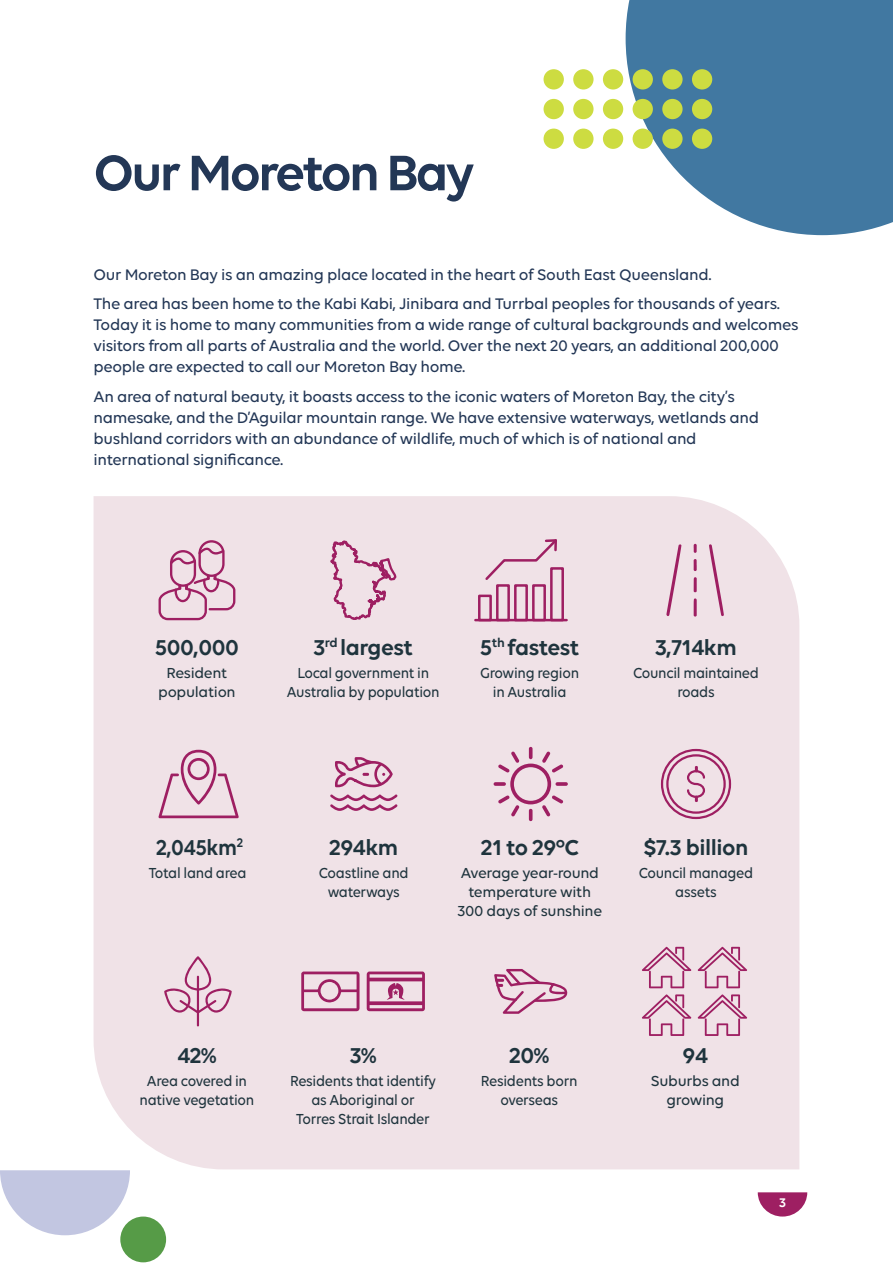
<style>
.page{position:relative;width:893px;height:1263px;background:#fff}
.page>*{position:absolute;margin:0;border:0;box-sizing:border-box;transform-origin:0 0}
.t1{font:600 53.7px "Volte";letter-spacing:-.05em;color:#233756}
.Body{font:600 23.1px "Volte";letter-spacing:-.02em;color:#1f343d}
.Body-2{font:600 23.1px "Volte";letter-spacing:-.02em;color:#1f343d;scale:.93 1}
.Body-3{font:500 16.5px/21px "Volte";letter-spacing:-.02em;color:#233756}
.Body-4{font:500 15.6px/18.8px "Volte";letter-spacing:-.02em;color:#1f343d;text-align:center;scale:.93 1}
.Body-5{font:500 15.6px/18.8px "Volte";letter-spacing:-.02em;color:#1f343d;text-align:center}
.t2{font:600 13.5px "Volte";color:#fff}
</style>
<div class="page">
<svg style="left:758px;top:1192px;width:49px;height:24px"></svg>
<div style="left:94px;top:496px;width:705px;height:673px;background:#f0e2e7"></div>
<svg style="left:626px;top:0;width:267px;height:235px;background:#5b8aad"></svg>
<div style="left:692px;top:129px;width:20px;height:20px;background:#cddc41;border-radius:50%"></div>
<div style="left:692px;top:99px;width:20px;height:20px;background:#cddc41;border-radius:50%"></div>
<div style="left:692px;top:69px;width:20px;height:21px;background:#cddc41;border-radius:50%"></div>
<div style="left:662px;top:129px;width:21px;height:20px;background:#cddc41;border-radius:50%"></div>
<div style="left:662px;top:99px;width:21px;height:20px;background:#cddc41;border-radius:50%"></div>
<div style="left:662px;top:69px;width:21px;height:21px;background:#cddc41;border-radius:50%"></div>
<div style="left:633px;top:129px;width:20px;height:20px;background:#cddc41;border-radius:50%"></div>
<div style="left:633px;top:99px;width:20px;height:20px;background:#cddc41;border-radius:50%"></div>
<div style="left:633px;top:69px;width:20px;height:21px;background:#cddc41;border-radius:50%"></div>
<div style="left:603px;top:129px;width:20px;height:20px;background:#cddc41;border-radius:50%"></div>
<div style="left:603px;top:99px;width:20px;height:20px;background:#cddc41;border-radius:50%"></div>
<div style="left:603px;top:69px;width:20px;height:21px;background:#cddc41;border-radius:50%"></div>
<div style="left:573px;top:129px;width:20px;height:20px;background:#cddc41;border-radius:50%"></div>
<div style="left:573px;top:99px;width:20px;height:20px;background:#cddc41;border-radius:50%"></div>
<div style="left:573px;top:69px;width:20px;height:21px;background:#cddc41;border-radius:50%"></div>
<div style="left:544px;top:129px;width:20px;height:20px;background:#cddc41;border-radius:50%"></div>
<div style="left:544px;top:99px;width:20px;height:20px;background:#cddc41;border-radius:50%"></div>
<div style="left:544px;top:69px;width:20px;height:21px;background:#cddc41;border-radius:50%"></div>
<svg style="left:159px;top:540px;width:76px;height:80px;background:#e0bccd"></svg>
<svg style="left:329px;top:531px;width:81px;height:124px;background:#e8d0db"></svg>
<hr style="left:475px;top:619px;width:92px;height:2px;background:#9e1f62">
<div style="left:478px;top:595px;width:14px;height:26px;border:3px solid #9e1f62"></div>
<div style="left:496px;top:584px;width:14px;height:37px;border:3px solid #9e1f62"></div>
<div style="left:514px;top:584px;width:14px;height:37px;border:3px solid #9e1f62"></div>
<div style="left:532px;top:584px;width:14px;height:37px;border:3px solid #9e1f62"></div>
<div style="left:550px;top:567px;width:14px;height:54px;border:3px solid #9e1f62"></div>
<svg style="left:483px;top:537px;width:76px;height:45px;background:#e8cfda"></svg>
<svg style="left:666px;top:544px;width:15px;height:72px"></svg>
<svg style="left:709px;top:544px;width:15px;height:72px"></svg>
<svg style="left:694px;top:577px;width:3px;height:40px"></svg>
<svg style="left:694px;top:559px;width:3px;height:12px"></svg>
<svg style="left:694px;top:544px;width:3px;height:9px"></svg>
<svg style="left:330px;top:794px;width:68px;height:17px"></svg>
<svg style="left:335px;top:757px;width:58px;height:30px;background:#d5a4bc"></svg>
<svg style="left:158px;top:750px;width:81px;height:68px;background:#e1bece"></svg>
<svg style="left:493px;top:747px;width:75px;height:74px;background:#e2c1d0"></svg>
<svg style="left:661px;top:749px;width:70px;height:70px;background:#deb7ca"></svg>
<svg style="left:642px;top:994px;width:49px;height:42px;background:#deb8ca"></svg>
<svg style="left:698px;top:994px;width:49px;height:42px;background:#deb8ca"></svg>
<svg style="left:642px;top:947px;width:49px;height:41px;background:#deb8ca"></svg>
<svg style="left:698px;top:947px;width:49px;height:41px;background:#deb8ca"></svg>
<svg style="left:494px;top:969px;width:73px;height:45px;background:#ddb5c8"></svg>
<svg style="left:301px;top:971px;width:59px;height:40px;background:#d5a2bb"></svg>
<svg style="left:367px;top:971px;width:58px;height:40px;background:#ca89aa"></svg>
<svg style="left:164px;top:956px;width:68px;height:57px;background:#e3c3d2"></svg>
<hr style="left:197px;top:976px;width:2px;height:50px;background:#9e1f62">
<div style="left:120px;top:1216px;width:46px;height:46px;background:#569b47;border-radius:50%"></div>
<svg style="left:0;top:1170px;width:130px;height:65px"></svg>
<h1 class="t1" style="left:94px;top:141px;width:383px">Our Moreton Bay</h1>
<p class="Body-3" style="left:94px;top:263px;width:620px">Our Moreton Bay is an amazing place located in the heart of South East Queensland.</p>
<p class="Body-3" style="left:94px;top:293px;width:706px">The area has been home to the Kabi Kabi, Jinibara and Turrbal peoples for thousands of years.<br>Today it is home to many communities from a wide range of cultural backgrounds and welcomes visitors from all parts of Australia and the world. Over the next 20 years, an additional 200,000 people are expected to call our Moreton Bay home.</p>
<p class="Body-3" style="left:94px;top:385px;width:667px">An area of natural beauty, it boasts access to the iconic waters of Moreton Bay, the city’s namesake, and the D’Aguilar mountain range. We have extensive waterways, wetlands and bushland corridors with an abundance of wildlife, much of which is of national and international significance.</p>
<p class="Body" style="left:155px;top:634px;width:86px">500,000</p>
<p class="Body-5" style="left:158px;top:663px;width:79px">Resident population</p>
<p class="Body" style="left:313px;top:634px;width:101px">3<sup>rd</sup> largest</p>
<p class="Body-4" style="left:287px;top:663px;width:166px">Local government in<br>Australia by population</p>
<p class="Body" style="left:480px;top:634px;width:101px">5<sup>th</sup> fastest</p>
<p class="Body-4" style="left:480px;top:663px;width:108px">Growing region in Australia</p>
<p class="Body" style="left:655px;top:634px;width:83px">3,714km</p>
<p class="Body-4" style="left:633px;top:663px;width:137px">Council maintained roads</p>
<p class="Body-2" style="left:156px;top:834px;width:95px">2,045km<sup>2</sup></p>
<p class="Body-4" style="left:149px;top:863px;width:107px">Total land area</p>
<p class="Body" style="left:329px;top:834px;width:71px">294km</p>
<p class="Body-4" style="left:319px;top:863px;width:98px">Coastline and waterways</p>
<p class="Body" style="left:481px;top:834px;width:100px">21 to 29°C</p>
<p class="Body-5" style="left:458px;top:863px;width:146px">Average year-round temperature with<br>300 days of sunshine</p>
<p class="Body" style="left:644px;top:834px;width:106px">$7.3 billion</p>
<p class="Body-4" style="left:639px;top:863px;width:125px">Council managed assets</p>
<p class="Body" style="left:177px;top:1042px;width:41px">42%</p>
<p class="Body-4" style="left:140px;top:1071px;width:125px">Area covered in native vegetation</p>
<p class="Body" style="left:350px;top:1042px;width:28px">3%</p>
<p class="Body-4" style="left:290px;top:1071px;width:159px">Residents that identify as Aboriginal or<br>Torres Strait Islander</p>
<p class="Body" style="left:509px;top:1042px;width:42px">20%</p>
<p class="Body-4" style="left:481px;top:1071px;width:105px">Residents born overseas</p>
<p class="Body" style="left:683px;top:1042px;width:27px">94</p>
<p class="Body-5" style="left:651px;top:1071px;width:90px">Suburbs and growing</p>
<h3 class="t2" style="left:779px;top:1195px;width:8px">3</h3>
</div>
